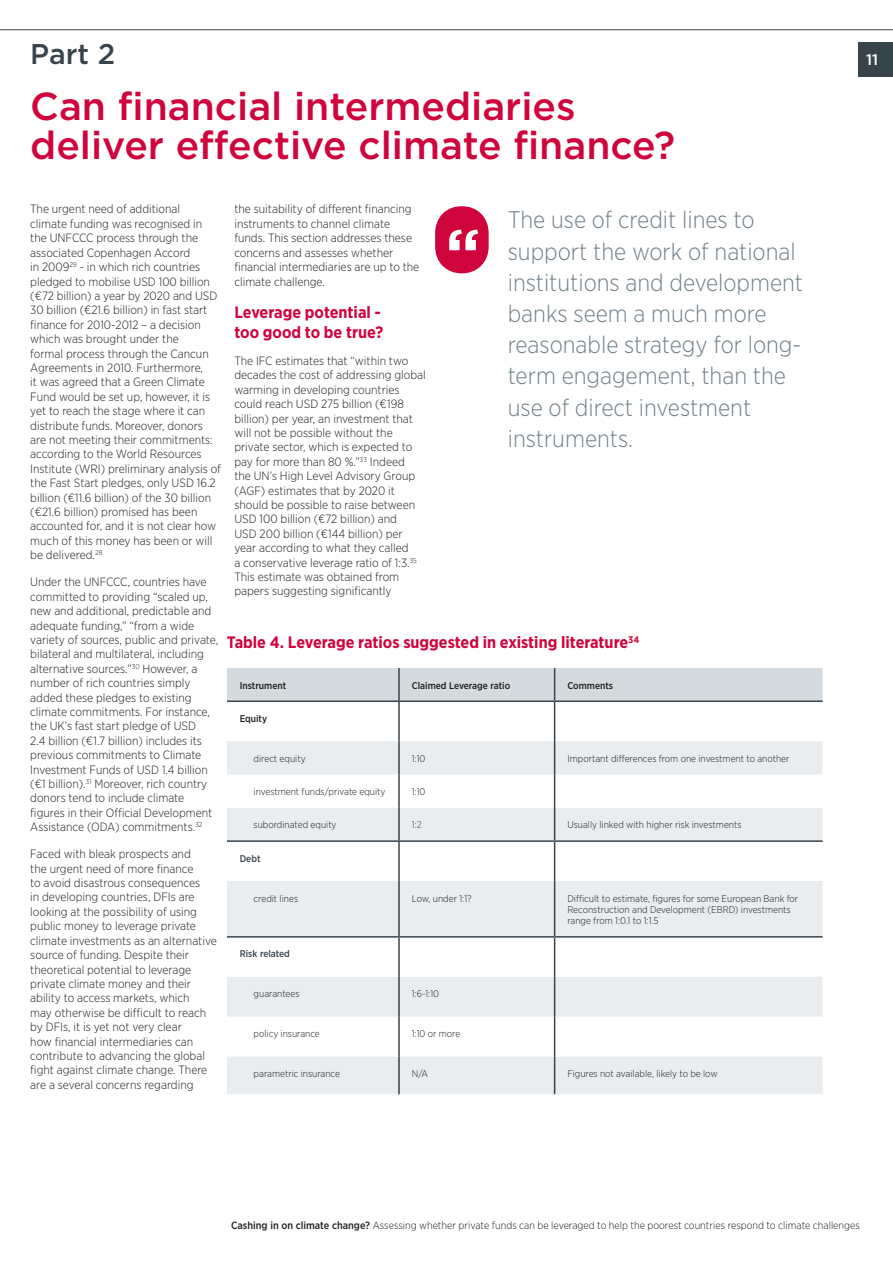
<style>
.page{position:relative;width:893px;height:1263px;background:#fff}
.page>*{position:absolute;margin:0;border:0;box-sizing:border-box;transform-origin:0 0}
.t1{font:700 64.05px "Gotham HTF";color:#fff}
.t2{font:500 39px/39px "Gotham HTF";color:#d0043c}
.t3{font:500 28.5px "Gotham HTF";color:#37444c}
.t4{font:300 24px/31.2px "Gotham Narrow";color:#707f88}
.t5{font:700 16.5px/19.8px "Gotham Narrow";color:#d0043c}
.t6{font:500 15.3px "Gotham HTF";color:#fff}
.t7{font:300 12px/14.4px "Gotham Narrow";color:#1d1d1b}
.t8{font:300 10.5px "Gotham Narrow";color:#1d1d1b}
.t9{font:300 9.75px/11.2px "Gotham Narrow";color:#1d1d1b}
.t10{font:500 9.75px "Gotham Narrow";color:#1d1d1b}
.t11{font:500 9.75px "Gotham Narrow";color:#37444c}
.t12{font:300 9.75px "Gotham Narrow";color:#37444c}
.s1{font-weight:500}
</style>
<div class="page">
<div style="left:859px;top:43px;width:34px;height:34px;background:#37444c"></div>
<hr style="left:0;top:30px;width:893px;height:1px;background:#37444c">
<div style="left:227px;top:668px;width:596px;height:32px;background:#d4dbdf"></div>
<svg style="left:227px;top:741px;width:596px;height:353px;fill:#eaedef"></svg>
<hr style="left:398px;top:668px;width:2px;height:32px;background:#37444c">
<hr style="left:227px;top:700px;width:172px;height:2px;background:#37444c">
<hr style="left:399px;top:700px;width:156px;height:2px;background:#37444c">
<hr style="left:398px;top:702px;width:2px;height:39px;background:#37444c">
<hr style="left:398px;top:808px;width:2px;height:32px;background:#37444c">
<hr style="left:398px;top:937px;width:2px;height:40px;background:#37444c">
<hr style="left:398px;top:977px;width:2px;height:40px;background:#37444c">
<hr style="left:398px;top:1017px;width:2px;height:39px;background:#37444c">
<hr style="left:398px;top:1056px;width:2px;height:38px;background:#37444c">
<hr style="left:398px;top:881px;width:2px;height:55px;background:#37444c">
<hr style="left:227px;top:936px;width:172px;height:1px;background:#37444c">
<hr style="left:399px;top:936px;width:156px;height:1px;background:#37444c">
<hr style="left:398px;top:741px;width:2px;height:33px;background:#37444c">
<hr style="left:398px;top:774px;width:2px;height:34px;background:#37444c">
<hr style="left:227px;top:840px;width:172px;height:2px;background:#37444c">
<hr style="left:399px;top:840px;width:156px;height:2px;background:#37444c">
<hr style="left:398px;top:842px;width:2px;height:39px;background:#37444c">
<hr style="left:554px;top:668px;width:1px;height:32px;background:#37444c">
<hr style="left:555px;top:700px;width:268px;height:2px;background:#37444c">
<hr style="left:554px;top:702px;width:1px;height:39px;background:#37444c">
<hr style="left:554px;top:741px;width:1px;height:33px;background:#37444c">
<hr style="left:554px;top:774px;width:1px;height:34px;background:#37444c">
<hr style="left:554px;top:808px;width:1px;height:32px;background:#37444c">
<hr style="left:555px;top:840px;width:268px;height:2px;background:#37444c">
<hr style="left:554px;top:842px;width:1px;height:39px;background:#37444c">
<hr style="left:554px;top:881px;width:1px;height:55px;background:#37444c">
<hr style="left:555px;top:936px;width:268px;height:1px;background:#37444c">
<hr style="left:554px;top:937px;width:1px;height:40px;background:#37444c">
<hr style="left:554px;top:977px;width:1px;height:40px;background:#37444c">
<hr style="left:554px;top:1017px;width:1px;height:39px;background:#37444c">
<hr style="left:554px;top:1056px;width:1px;height:38px;background:#37444c">
<svg style="left:435px;top:206px;width:54px;height:68px"></svg>
<h3 class="t3" style="left:30px;top:38px;width:86px">Part 2</h3>
<h2 class="t2" style="left:30px;top:86px;width:646px">Can financial intermediaries deliver effective climate finance?</h2>
<p class="t7" style="left:234px;top:202px;width:186px">the suitability of different financing instruments to channel climate funds. This section addresses these concerns and assesses whether financial intermediaries are up to the climate challenge.</p>
<h3 class="t5" style="left:234px;top:302px;width:150px">Leverage potential - too good to be true?</h3>
<p class="t7" style="left:234px;top:353px;width:193px">The IFC estimates that “within two decades the cost of addressing global warming in developing countries could reach USD 275 billion (€198 billion) per year, an investment that will not be possible without the private sector, which is expected to pay for more than 80 %.”<sup>33</sup> Indeed<br>the UN’s High Level Advisory Group (AGF) estimates that by 2020 it should be possible to raise between USD 100 billion (€72 billion) and<br>USD 200 billion (€144 billion) per year according to what they called<br>a conservative leverage ratio of 1:3.<sup>35<br></sup>This estimate was obtained from papers suggesting significantly</p>
<p class="t7" style="left:30px;top:202px;width:192px">The urgent need of additional<br>climate funding was recognised in the UNFCCC process through the associated Copenhagen Accord<br>in 2009<sup>29</sup> - in which rich countries pledged to mobilise USD 100 billion (€72 billion) a year by 2020 and USD 30 billion (€21.6 billion) in fast start finance for 2010-2012 – a decision which was brought under the<br>formal process through the Cancun Agreements in 2010. Furthermore,<br>it was agreed that a Green Climate Fund would be set up, however, it is yet to reach the stage where it can distribute funds. Moreover, donors are not meeting their commitments: according to the World Resources Institute (WRI) preliminary analysis of the Fast Start pledges, only USD 16.2 billion (€11.6 billion) of the 30 billion (€21.6 billion) promised has been accounted for, and it is not clear how much of this money has been or will be delivered.<sup>28</sup></p>
<p class="t7" style="left:30px;top:575px;width:189px">Under the UNFCCC, countries have committed to providing “scaled up, new and additional, predictable and adequate funding,” “from a wide variety of sources, public and private, bilateral and multilateral, including alternative sources.”<sup>30</sup> However, a number of rich countries simply added these pledges to existing climate commitments. For instance, the UK’s fast start pledge of USD<br>2.4 billion (€1.7 billion) includes its previous commitments to Climate Investment Funds of USD 1.4 billion (€1 billion).<sup>31</sup> Moreover, rich country donors tend to include climate figures in their Official Development Assistance (ODA) commitments.<sup>32</sup></p>
<p class="t7" style="left:30px;top:846px;width:188px">Faced with bleak prospects and<br>the urgent need of more finance<br>to avoid disastrous consequences<br>in developing countries, DFIs are looking at the possibility of using public money to leverage private climate investments as an alternative source of funding. Despite their theoretical potential to leverage private climate money and their ability to access markets, which<br>may otherwise be difficult to reach by DFIs, it is yet not very clear<br>how financial intermediaries can contribute to advancing the global fight against climate change. There are a several concerns regarding</p>
<h3 class="t4" style="left:508px;top:204px;width:297px">The use of credit lines to support the work of national institutions and development banks seem a much more reasonable strategy for long&shy;term engagement, than the use of direct investment instruments.</h3>
<h1 class="t1" style="left:446px;top:215px;width:36px">“</h1>
<h3 class="t5" style="left:227px;top:632px;width:414px">Table 4. Leverage ratios suggested in existing literature<sup>34</sup></h3>
<p class="t10" style="left:240px;top:679px;width:48px">Instrument</p>
<p class="t10" style="left:412px;top:679px;width:100px">Claimed Leverage ratio</p>
<p class="t10" style="left:567px;top:679px;width:47px">Comments</p>
<p class="t10" style="left:240px;top:712px;width:29px">Equity</p>
<p class="t9" style="left:254px;top:752px;width:53px">direct equity</p>
<p class="t9" style="left:412px;top:752px;width:15px">1:10</p>
<p class="t9" style="left:567px;top:752px;width:224px">Important differences from one investment to another</p>
<p class="t9" style="left:254px;top:786px;width:133px">investment funds/private equity</p>
<p class="t9" style="left:412px;top:786px;width:15px">1:10</p>
<p class="t9" style="left:254px;top:819px;width:84px">subordinated equity</p>
<p class="t12" style="left:412px;top:819px;width:11px">1:2</p>
<p class="t9" style="left:567px;top:819px;width:176px">Usually linked with higher risk investments</p>
<p class="t11" style="left:240px;top:852px;width:22px">Debt</p>
<p class="t9" style="left:254px;top:892px;width:46px">credit lines</p>
<p class="t9" style="left:412px;top:892px;width:62px">Low, under 1:1?</p>
<p class="t9" style="left:567px;top:892px;width:232px">Difficult to estimate, figures for some European Bank for<br>Reconstruction and Development (EBRD) investments range from 1:0.1 to 1:1.5</p>
<p class="t11" style="left:240px;top:948px;width:52px">Risk related</p>
<p class="t9" style="left:254px;top:988px;width:47px">guarantees</p>
<p class="t9" style="left:412px;top:988px;width:29px">1:6-1:10</p>
<p class="t9" style="left:254px;top:1028px;width:68px">policy insurance</p>
<p class="t9" style="left:412px;top:1028px;width:50px">1:10 or more</p>
<p class="t9" style="left:254px;top:1068px;width:88px">parametric insurance</p>
<p class="t9" style="left:412px;top:1068px;width:18px">N/A</p>
<p class="t9" style="left:567px;top:1068px;width:152px">Figures not available, likely to be low</p>
<p class="t6" style="left:866px;top:51px;width:14px">11</p>
<p class="t8" style="left:231px;top:1219px;width:630px"><span class="s1">Cashing in on climate change?</span> Assessing whether private funds can be leveraged to help the poorest countries respond to climate challenges</p>
</div>
